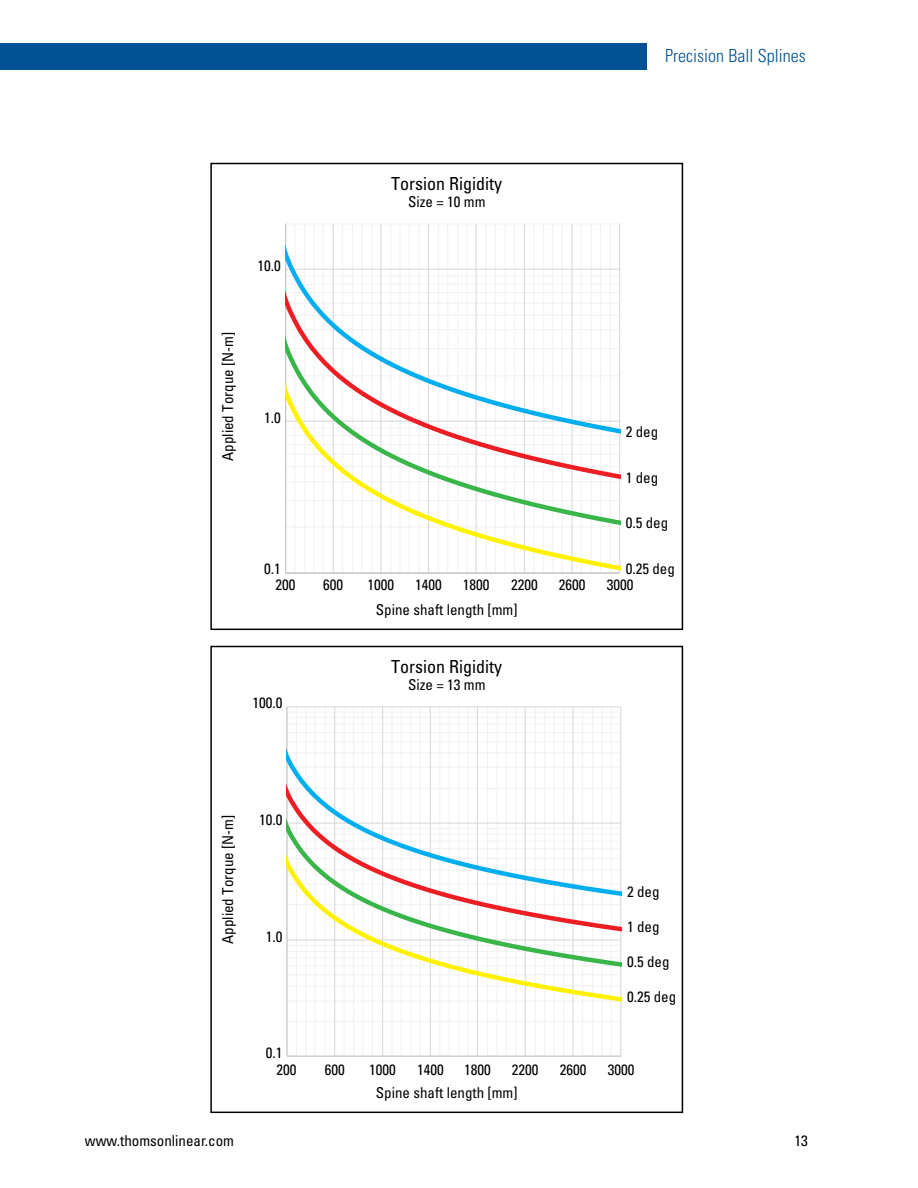
<style>
.page{position:relative;width:918px;height:1188px;background:#fff}
.page>*{position:absolute;margin:0;border:0;box-sizing:border-box;transform-origin:0 0}
.t1{font:condensed 18px "Univers LT Std";color:#000}
.t2{font:300 condensed 18px "Univers LT Std";color:#005295}
.t3{font:condensed 15px "Univers LT Std";color:#000}
</style>
<div class="page">
<div style="left:0;top:43px;width:647px;height:27px;background:#005295"></div>
<div style="left:210px;top:646px;width:473px;height:467px;border:2px solid #000"></div>
<hr style="left:287px;top:1021px;width:334px;height:1px;background:#f2f2f3">
<hr style="left:287px;top:712px;width:334px;height:1px;background:#f2f2f3">
<hr style="left:296px;top:707px;width:1px;height:349px;background:#f2f2f3">
<hr style="left:305px;top:707px;width:1px;height:349px;background:#f2f2f3">
<hr style="left:315px;top:707px;width:1px;height:349px;background:#f2f2f3">
<hr style="left:325px;top:707px;width:1px;height:349px;background:#f2f2f3">
<hr style="left:344px;top:707px;width:1px;height:349px;background:#f2f2f3">
<hr style="left:353px;top:707px;width:1px;height:349px;background:#f2f2f3">
<hr style="left:362px;top:707px;width:2px;height:349px;background:#f2f2f3">
<hr style="left:372px;top:707px;width:1px;height:349px;background:#f2f2f3">
<hr style="left:391px;top:707px;width:2px;height:349px;background:#f2f2f3">
<hr style="left:401px;top:707px;width:1px;height:349px;background:#f2f2f3">
<hr style="left:410px;top:707px;width:1px;height:349px;background:#f2f2f3">
<hr style="left:420px;top:707px;width:1px;height:349px;background:#f2f2f3">
<hr style="left:439px;top:707px;width:1px;height:349px;background:#f2f2f3">
<hr style="left:449px;top:707px;width:1px;height:349px;background:#f2f2f3">
<hr style="left:458px;top:707px;width:1px;height:349px;background:#f2f2f3">
<hr style="left:467px;top:707px;width:2px;height:349px;background:#f2f2f3">
<hr style="left:487px;top:707px;width:1px;height:349px;background:#f2f2f3">
<hr style="left:496px;top:707px;width:2px;height:349px;background:#f2f2f3">
<hr style="left:506px;top:707px;width:1px;height:349px;background:#f2f2f3">
<hr style="left:515px;top:707px;width:1px;height:349px;background:#f2f2f3">
<hr style="left:535px;top:707px;width:1px;height:349px;background:#f2f2f3">
<hr style="left:544px;top:707px;width:1px;height:349px;background:#f2f2f3">
<hr style="left:554px;top:707px;width:1px;height:349px;background:#f2f2f3">
<hr style="left:563px;top:707px;width:1px;height:349px;background:#f2f2f3">
<hr style="left:582px;top:707px;width:1px;height:349px;background:#f2f2f3">
<hr style="left:592px;top:707px;width:1px;height:349px;background:#f2f2f3">
<hr style="left:601px;top:707px;width:2px;height:349px;background:#f2f2f3">
<hr style="left:611px;top:707px;width:1px;height:349px;background:#f2f2f3">
<hr style="left:287px;top:706px;width:334px;height:1px;background:#dad9d9">
<hr style="left:334px;top:707px;width:1px;height:349px;background:#dad9d9">
<hr style="left:382px;top:707px;width:1px;height:349px;background:#dad9d9">
<hr style="left:430px;top:707px;width:1px;height:349px;background:#dad9d9">
<hr style="left:477px;top:707px;width:1px;height:349px;background:#dad9d9">
<hr style="left:525px;top:707px;width:1px;height:349px;background:#dad9d9">
<hr style="left:572px;top:707px;width:2px;height:349px;background:#dad9d9">
<hr style="left:620px;top:707px;width:1px;height:349px;background:#dad9d9">
<hr style="left:286px;top:707px;width:2px;height:349px;background:#bfbfbf">
<hr style="left:287px;top:1056px;width:334px;height:1px;background:#bfbfbf">
<svg style="left:287px;top:985px;width:334px;height:35px"></svg>
<svg style="left:287px;top:950px;width:334px;height:35px"></svg>
<svg style="left:287px;top:914px;width:334px;height:36px"></svg>
<svg style="left:287px;top:716px;width:334px;height:198px"></svg>
<div style="left:210px;top:163px;width:473px;height:467px;border:2px solid #000"></div>
<hr style="left:286px;top:573px;width:334px;height:1px;background:#bfbfbf">
<svg style="left:285px;top:548px;width:335px;height:25px"></svg>
<svg style="left:285px;top:502px;width:335px;height:46px"></svg>
<svg style="left:285px;top:457px;width:335px;height:45px"></svg>
<svg style="left:285px;top:223px;width:335px;height:234px"></svg>
<p class="t2" style="left:665px;top:45px;width:142px">Precision Ball Splines</p>
<p class="t3" style="left:257px;top:256px;width:25px">10.0</p>
<p class="t1" style="left:391px;top:172px;width:112px">Torsion Rigidity</p>
<p class="t3" style="left:408px;top:192px;width:79px">Size = 10 mm</p>
<p class="t3" style="left:218px;top:461px;width:131px;rotate:-90deg">Applied Torque [N-m]</p>
<p class="t3" style="left:264px;top:408px;width:18px">1.0</p>
<p class="t3" style="left:264px;top:559px;width:18px">0.1</p>
<p class="t3" style="left:626px;top:422px;width:34px">2 deg</p>
<p class="t3" style="left:626px;top:468px;width:34px">1 deg</p>
<p class="t3" style="left:626px;top:513px;width:44px">0.5 deg</p>
<p class="t3" style="left:626px;top:559px;width:51px">0.25 deg</p>
<p class="t3" style="left:275px;top:575px;width:21px">200</p>
<p class="t3" style="left:323px;top:575px;width:21px">600</p>
<p class="t3" style="left:368px;top:575px;width:28px">1000</p>
<p class="t3" style="left:415px;top:575px;width:28px">1400</p>
<p class="t3" style="left:463px;top:575px;width:28px">1800</p>
<p class="t3" style="left:511px;top:575px;width:28px">2200</p>
<p class="t3" style="left:559px;top:575px;width:28px">2600</p>
<p class="t3" style="left:607px;top:575px;width:28px">3000</p>
<p class="t3" style="left:376px;top:600px;width:143px">Spine shaft length [mm]</p>
<p class="t3" style="left:252px;top:693px;width:31px">100.0</p>
<p class="t1" style="left:391px;top:655px;width:112px">Torsion Rigidity</p>
<p class="t3" style="left:408px;top:675px;width:79px">Size = 13 mm</p>
<p class="t3" style="left:218px;top:944px;width:131px;rotate:-90deg">Applied Torque [N-m]</p>
<p class="t3" style="left:259px;top:810px;width:25px">10.0</p>
<p class="t3" style="left:266px;top:927px;width:18px">1.0</p>
<p class="t3" style="left:266px;top:1043px;width:18px">0.1</p>
<p class="t3" style="left:627px;top:882px;width:34px">2 deg</p>
<p class="t3" style="left:627px;top:917px;width:34px">1 deg</p>
<p class="t3" style="left:627px;top:952px;width:44px">0.5 deg</p>
<p class="t3" style="left:627px;top:987px;width:51px">0.25 deg</p>
<p class="t3" style="left:277px;top:1061px;width:21px">200</p>
<p class="t3" style="left:325px;top:1061px;width:21px">600</p>
<p class="t3" style="left:369px;top:1061px;width:28px">1000</p>
<p class="t3" style="left:417px;top:1061px;width:28px">1400</p>
<p class="t3" style="left:464px;top:1061px;width:28px">1800</p>
<p class="t3" style="left:512px;top:1061px;width:28px">2200</p>
<p class="t3" style="left:560px;top:1061px;width:28px">2600</p>
<p class="t3" style="left:608px;top:1061px;width:28px">3000</p>
<p class="t3" style="left:376px;top:1083px;width:143px">Spine shaft length [mm]</p>
<p class="t3" style="left:85px;top:1131px;width:151px">www.thomsonlinear.com</p>
<p class="t3" style="left:794px;top:1131px;width:15px">13</p>
</div>
